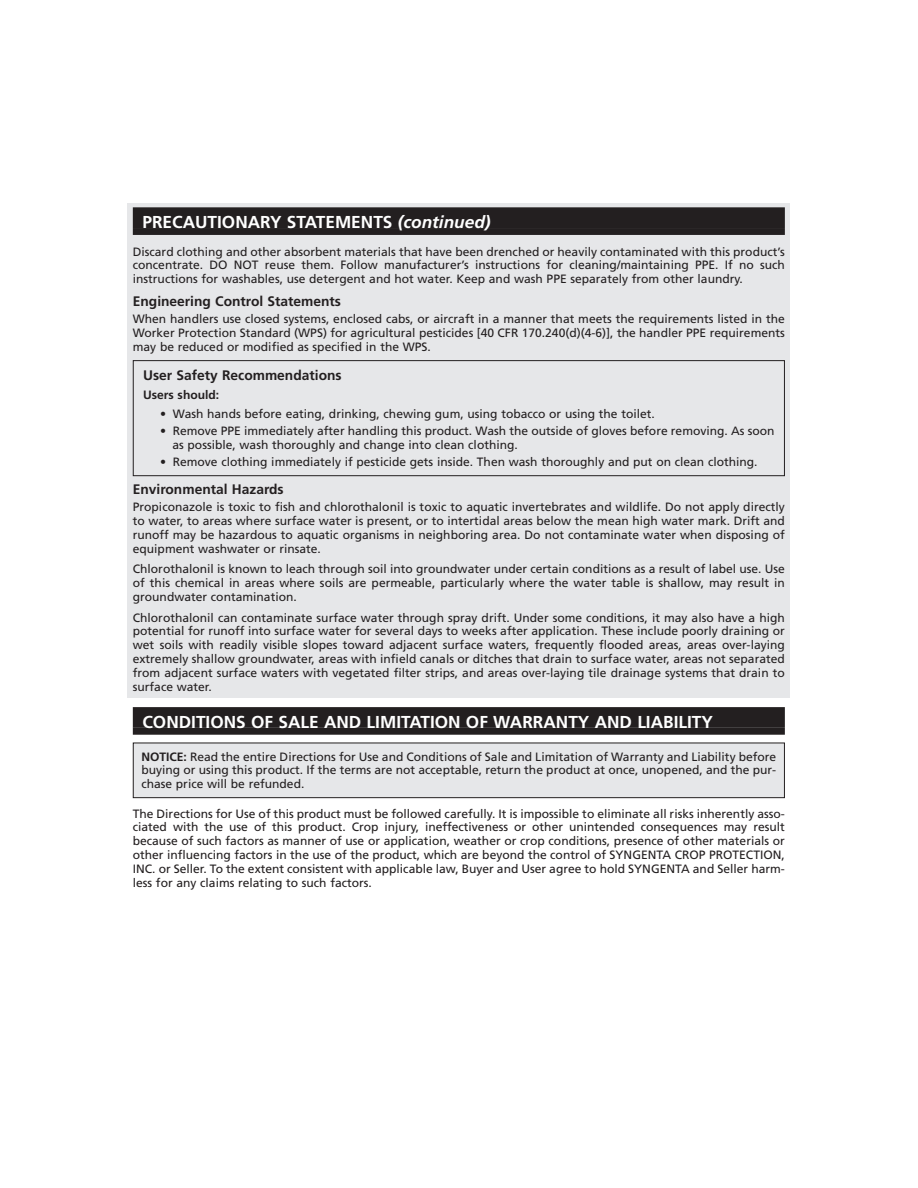
<style>
.page{position:relative;width:918px;height:1188px;background:#fff}
.page>*{position:absolute;margin:0;border:0;box-sizing:border-box;transform-origin:0 0}
.t1{font:700 17.25px "Frutiger";color:#fff}
.t2{font:700 13.8px "Frutiger";color:#231f20}
.t3{font:12.15px/13.8px "Frutiger";color:#231f20;text-align:justify}
.t4{font:700 12.15px "Frutiger";color:#231f20}
.s1{font-style:italic}
.s2{font-weight:700}
</style>
<div class="page">
<div style="left:134px;top:743px;width:650px;height:54px;background:#e6e7e9"></div>
<div style="left:133px;top:743px;width:652px;height:55px;border:1px solid #231f20"></div>
<div style="left:128px;top:203px;width:662px;height:495px;background:#e6e7e9"></div>
<div style="left:133px;top:360px;width:652px;height:116px;border:1px solid #231f20"></div>
<div style="left:133px;top:207px;width:652px;height:21px;background:#231f20"></div>
<div style="left:133px;top:228px;width:652px;height:7px;background:#231f20"></div>
<div style="left:133px;top:707px;width:652px;height:21px;background:#231f20"></div>
<div style="left:133px;top:728px;width:652px;height:7px;background:#231f20"></div>
<h1 class="t1" style="left:142px;top:215px;width:350px">PRECAUTIONARY STATEMENTS <span class="s1">(continued)</span></h1>
<p class="t3" style="left:133px;top:245px;width:654px">Discard clothing and other absorbent materials that have been drenched or heavily contaminated with this product’s concentrate. DO NOT reuse them. Follow manufacturer’s instructions for cleaning/maintaining PPE. If no such instructions for washables, use detergent and hot water. Keep and wash PPE separately from other laundry.</p>
<p class="t2" style="left:133px;top:295px;width:210px">Engineering Control Statements</p>
<p class="t3" style="left:133px;top:313px;width:654px">When handlers use closed systems, enclosed cabs, or aircraft in a manner that meets the requirements listed in the Worker Protection Standard (WPS) for agricultural pesticides [40 CFR 170.240(d)(4-6)], the handler PPE requirements may be reduced or modified as specified in the WPS.</p>
<p class="t2" style="left:143px;top:370px;width:200px">User Safety Recommendations</p>
<p class="t4" style="left:143px;top:390px;width:78px">Users should:</p>
<p class="t3" style="left:160px;top:408px;width:496px">• Wash hands before eating, drinking, chewing gum, using tobacco or using the toilet.</p>
<p class="t3" style="left:172px;top:425px;width:604px;text-indent:-12px">• Remove PPE immediately after handling this product. Wash the outside of gloves before removing. As soon as possible, wash thoroughly and change into clean clothing.</p>
<p class="t3" style="left:160px;top:456px;width:599px">• Remove clothing immediately if pesticide gets inside. Then wash thoroughly and put on clean clothing.</p>
<p class="t2" style="left:133px;top:484px;width:152px">Environmental Hazards</p>
<p class="t3" style="left:133px;top:501px;width:654px">Propiconazole is toxic to fish and chlorothalonil is toxic to aquatic invertebrates and wildlife. Do not apply directly to water, to areas where surface water is present, or to intertidal areas below the mean high water mark. Drift and runoff may be hazardous to aquatic organisms in neighboring area. Do not contaminate water when disposing of equipment washwater or rinsate.</p>
<p class="t3" style="left:133px;top:563px;width:654px">Chlorothalonil is known to leach through soil into groundwater under certain conditions as a result of label use. Use of this chemical in areas where soils are permeable, particularly where the water table is shallow, may result in groundwater contamination.</p>
<p class="t3" style="left:133px;top:612px;width:654px">Chlorothalonil can contaminate surface water through spray drift. Under some conditions, it may also have a high potential for runoff into surface water for several days to weeks after application. These include poorly draining or wet soils with readily visible slopes toward adjacent surface waters, frequently flooded areas, areas over-laying extremely shallow groundwater, areas with infield canals or ditches that drain to surface water, areas not separated from adjacent surface waters with vegetated filter strips, and areas over-laying tile drainage systems that drain to surface water.</p>
<h1 class="t1" style="left:142px;top:715px;width:572px">CONDITIONS OF SALE AND LIMITATION OF WARRANTY AND LIABILITY</h1>
<p class="t3" style="left:141px;top:750px;width:636px"><span class="s2">NOTICE:</span> Read the entire Directions for Use and Conditions of Sale and Limitation of Warranty and Liability before buying or using this product. If the terms are not acceptable, return the product at once, unopened, and the pur&shy;chase price will be refunded.</p>
<p class="t3" style="left:133px;top:807px;width:654px">The Directions for Use of this product must be followed carefully. It is impossible to eliminate all risks inherently asso&shy;ciated with the use of this product. Crop injury, ineffectiveness or other unintended consequences may result because of such factors as manner of use or application, weather or crop conditions, presence of other materials or other influencing factors in the use of the product, which are beyond the control of SYNGENTA CROP PROTECTION, INC. or Seller. To the extent consistent with applicable law, Buyer and User agree to hold SYNGENTA and Seller harm&shy;less for any claims relating to such factors.</p>
</div>
